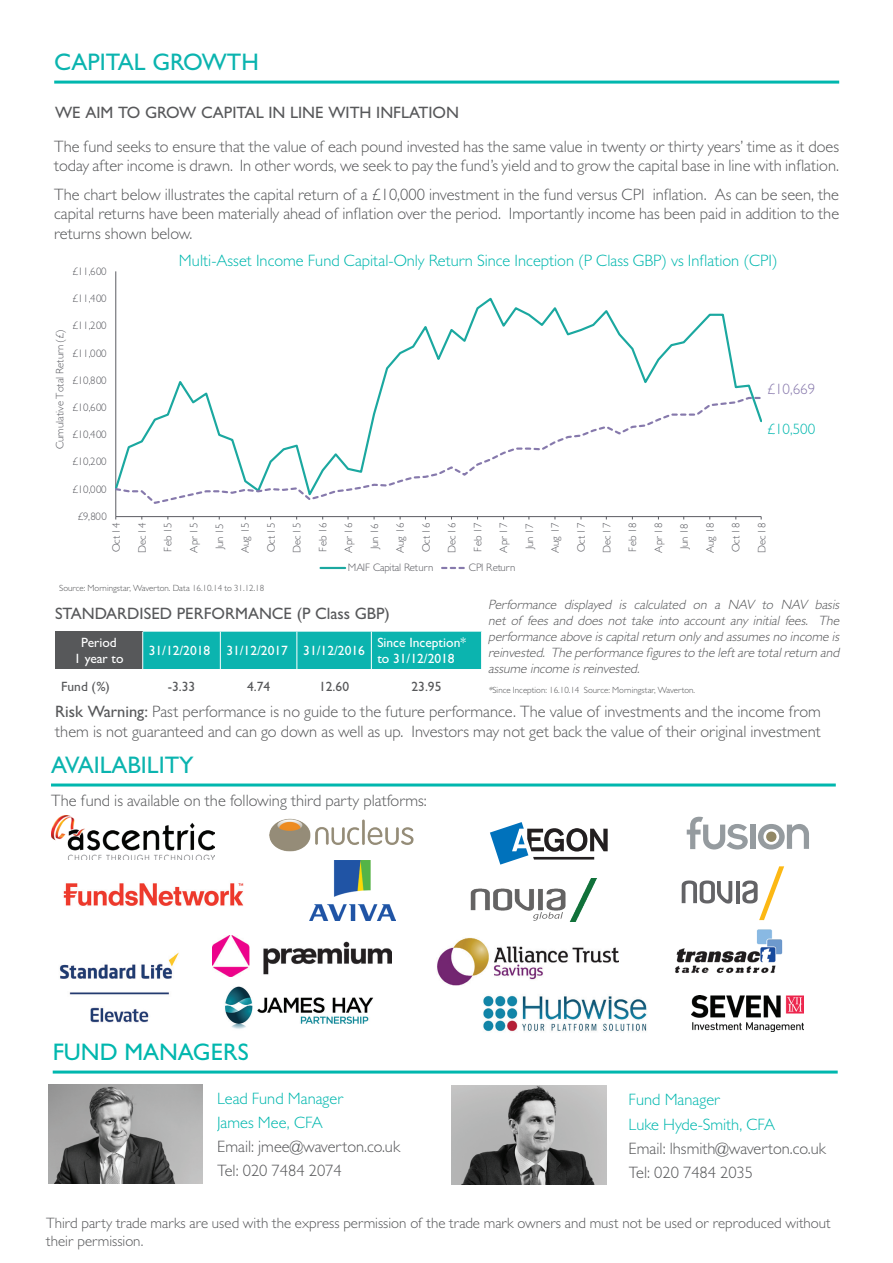
<style>
.page{position:relative;width:893px;height:1263px;background:#fff}
.page>*{position:absolute;margin:0;border:0;box-sizing:border-box;transform-origin:0 0}
.t1{font:500 24px "Gill Sans MT Pro";color:#0bb4af}
.t2{font:500 24px "Gill Sans MT Pro";color:#00b7ae}
.t3{font:300 16.5px/19.8px "Gill Sans MT Pro";color:#57585a}
.t4{font:300 16.5px/24px "Gill Sans MT Pro";color:#00b7ae}
.t5{font:500 16.5px "Gill Sans MT Pro";color:#57585a}
.t6{font:300 15px/18px "Gill Sans MT Pro";color:#57585a}
.t7{font:300 15px "Gill Sans MT Pro";color:#00b7ae}
.t8{font:300 15px "Gill Sans MT Pro";color:#8778ac}
.t9{font:italic 300 13.5px/16.2px "Gill Sans MT Pro";letter-spacing:-.06em;color:#57585a;text-align:justify}
.t10{font:500 13.5px/16.2px "Gill Sans MT Pro";color:#fff;text-align:center}
.t11{font:500 13.5px "Gill Sans MT Pro";color:#57585a}
.t12{font:300 10.8px "Gill Sans MT Pro";letter-spacing:-.01em;color:#5b5c62}
.t13{font:300 9px "Gill Sans MT Pro";color:#57585a}
.s1{font-style:italic}
.s2{font-weight:500}
</style>
<div class="page">
<hr style="left:54px;top:81px;width:785px;height:3px;background:#00b7ae">
<hr style="left:53px;top:1070px;width:785px;height:3px;background:#00b7ae">
<hr style="left:51px;top:783px;width:785px;height:3px;background:#00b7ae">
<hr style="left:115px;top:271px;width:1px;height:246px;background:#5b5c62">
<hr style="left:116px;top:516px;width:645px;height:1px;background:#5b5c62">
<svg style="left:115px;top:296px;width:639px;height:100px"></svg>
<svg style="left:115px;top:396px;width:646px;height:109px"></svg>
<hr style="left:321px;top:567px;width:24px;height:2px;background:#1ba8a0">
<svg style="left:442px;top:567px;width:23px;height:2px"></svg>
<img style="left:49px;top:1084px;width:154px;height:99px">
<img style="left:452px;top:1085px;width:154px;height:99px">
<svg style="left:55px;top:632px;width:427px;height:37px;background:#1da29e"></svg>
<hr style="left:736px;top:881px;width:3px;height:22px;background:#636366">
<svg style="left:742px;top:866px;width:42px;height:54px"></svg>
<svg style="left:682px;top:880px;width:50px;height:24px"></svg>
<img style="left:51px;top:816px;width:163px;height:44px">
<svg style="left:687px;top:817px;width:61px;height:32px"></svg>
<div style="left:750px;top:824px;width:5px;height:25px;background:#959b9f"></div>
<svg style="left:758px;top:824px;width:51px;height:25px"></svg>
<div style="left:766px;top:831px;width:10px;height:11px;background:#928866;border-radius:50%"></div>
<img style="left:269px;top:818px;width:145px;height:34px">
<img style="left:310px;top:860px;width:85px;height:60px">
<img style="left:59px;top:952px;width:120px;height:71px">
<img style="left:437px;top:937px;width:181px;height:48px">
<img style="left:692px;top:995px;width:112px;height:37px">
<img style="left:675px;top:929px;width:108px;height:44px">
<img style="left:63px;top:883px;width:181px;height:23px">
<svg style="left:490px;top:822px;width:118px;height:42px"></svg>
<img style="left:225px;top:986px;width:149px;height:43px">
<img style="left:471px;top:879px;width:126px;height:42px">
<img style="left:483px;top:995px;width:164px;height:37px">
<img style="left:212px;top:935px;width:179px;height:41px">
<h1 class="t1" style="left:54px;top:48px;width:206px">CAPITAL GROWTH</h1>
<p class="t5" style="left:55px;top:102px;width:405px">WE AIM TO GROW CAPITAL IN LINE WITH INFLATION</p>
<p class="t3" style="left:54px;top:136px;width:786px">The fund seeks to ensure that the value of each pound invested has the same value in twenty or thirty years’ time as it does today after income is drawn. In other words, we seek to pay the fund’s yield and to grow the capital base in line with inflation.</p>
<p class="t3" style="left:54px;top:184px;width:786px;text-align:justify">The chart below illustrates the capital return of a £10,000 investment in the fund versus CPI inflation. As can be seen, the capital returns have been materially ahead of inflation over the period. Importantly income has been paid in addition to the returns shown below.</p>
<p class="t12" style="left:72px;top:265px;width:36px">£11,600</p>
<p class="t12" style="left:72px;top:292px;width:36px">£11,400</p>
<p class="t12" style="left:72px;top:319px;width:36px">£11,200</p>
<p class="t12" style="left:53px;top:449px;width:121px;rotate:-90deg">Cumulative Total Return (£)</p>
<p class="t12" style="left:72px;top:346px;width:36px">£11,000</p>
<p class="t12" style="left:72px;top:374px;width:36px">£10,800</p>
<p class="t12" style="left:72px;top:401px;width:36px">£10,600</p>
<p class="t12" style="left:72px;top:428px;width:36px">£10,400</p>
<p class="t12" style="left:72px;top:455px;width:36px">£10,200</p>
<p class="t12" style="left:72px;top:482px;width:36px">£10,000</p>
<p class="t4" style="left:179px;top:249px;width:600px">Multi-Asset Income Fund Capital-Only Return Since Inception (P Class GBP) vs Inflation (CPI)</p>
<p class="t8" style="left:767px;top:380px;width:50px">£10,669</p>
<p class="t7" style="left:767px;top:420px;width:50px">£10,500</p>
<p class="t12" style="left:77px;top:510px;width:31px">£9,800</p>
<p class="t12" style="left:110px;top:552px;width:31px;rotate:-90deg">Oct 14</p>
<p class="t12" style="left:136px;top:553px;width:32px;rotate:-90deg">Dec 14</p>
<p class="t12" style="left:161px;top:551px;width:30px;rotate:-90deg">Feb 15</p>
<p class="t12" style="left:187px;top:553px;width:32px;rotate:-90deg">Apr 15</p>
<p class="t12" style="left:213px;top:549px;width:27px;rotate:-90deg">Jun 15</p>
<p class="t12" style="left:239px;top:553px;width:32px;rotate:-90deg">Aug 15</p>
<p class="t12" style="left:265px;top:552px;width:31px;rotate:-90deg">Oct 15</p>
<p class="t12" style="left:290px;top:553px;width:32px;rotate:-90deg">Dec 15</p>
<p class="t12" style="left:316px;top:551px;width:30px;rotate:-90deg">Feb 16</p>
<p class="t12" style="left:342px;top:553px;width:32px;rotate:-90deg">Apr 16</p>
<p class="t12" style="left:368px;top:549px;width:27px;rotate:-90deg">Jun 16</p>
<p class="t12" style="left:394px;top:553px;width:32px;rotate:-90deg">Aug 16</p>
<p class="t12" style="left:420px;top:552px;width:31px;rotate:-90deg">Oct 16</p>
<p class="t12" style="left:445px;top:553px;width:32px;rotate:-90deg">Dec 16</p>
<p class="t12" style="left:471px;top:551px;width:30px;rotate:-90deg">Feb 17</p>
<p class="t12" style="left:497px;top:553px;width:32px;rotate:-90deg">Apr 17</p>
<p class="t12" style="left:523px;top:549px;width:27px;rotate:-90deg">Jun 17</p>
<p class="t12" style="left:549px;top:553px;width:32px;rotate:-90deg">Aug 17</p>
<p class="t12" style="left:574px;top:552px;width:31px;rotate:-90deg">Oct 17</p>
<p class="t12" style="left:600px;top:553px;width:32px;rotate:-90deg">Dec 17</p>
<p class="t12" style="left:626px;top:551px;width:30px;rotate:-90deg">Feb 18</p>
<p class="t12" style="left:652px;top:553px;width:32px;rotate:-90deg">Apr 18</p>
<p class="t12" style="left:678px;top:549px;width:27px;rotate:-90deg">Jun 18</p>
<p class="t12" style="left:704px;top:553px;width:32px;rotate:-90deg">Aug 18</p>
<p class="t12" style="left:729px;top:552px;width:31px;rotate:-90deg">Oct 18</p>
<p class="t12" style="left:755px;top:553px;width:32px;rotate:-90deg">Dec 18</p>
<p class="t13" style="left:59px;top:582px;width:207px">Source: Morningstar, Waverton. Data 16.10.14 to 31.12.18</p>
<p class="t12" style="left:348px;top:561px;width:87px">MAIF Capital Return</p>
<p class="t12" style="left:469px;top:561px;width:48px">CPI Return</p>
<p class="t9" style="left:488px;top:596px;width:356px">Performance displayed is calculated on a NAV to NAV basis net of fees and does not take into account any initial fees. The performance above iscapitalreturn only and assumesno income is reinvested. The performance figuresto the leftare totalreturn and assume income isreinvested.</p>
<p class="t13" style="left:488px;top:684px;width:208px"><span class="s1">*</span>Since Inception: 16.10.14 Source: Morningstar, Waverton.</p>
<p class="t5" style="left:55px;top:604px;width:336px">STANDARDISED PERFORMANCE (P Class GBP)</p>
<p class="t10" style="left:74px;top:634px;width:51px">Period<br>1 year to</p>
<p class="t10" style="left:149px;top:642px;width:218px">31/12/2018 31/12/2017 31/12/2016</p>
<p class="t10" style="left:377px;top:634px;width:90px;text-align:left">Since Inception* to 31/12/2018</p>
<p class="t11" style="left:61px;top:678px;width:50px">Fund (%)</p>
<p class="t11" style="left:168px;top:678px;width:29px">-3.33</p>
<p class="t11" style="left:247px;top:678px;width:25px">4.74</p>
<p class="t11" style="left:319px;top:678px;width:31px">12.60</p>
<p class="t11" style="left:412px;top:678px;width:31px">23.95</p>
<p class="t3" style="left:55px;top:701px;width:767px"><span class="s2">Risk Warning:</span> Past performance is no guide to the future performance. The value of investments and the income from them is not guaranteed and can go down as well as up. Investors may not get back the value of their original investment</p>
<h1 class="t1" style="left:51px;top:751px;width:144px">AVAILABILITY</h1>
<p class="t3" style="left:51px;top:791px;width:377px">The fund is available on the following third party platforms:</p>
<h1 class="t2" style="left:53px;top:1038px;width:197px">FUND MANAGERS</h1>
<p class="t4" style="left:217px;top:1086px;width:128px">Lead Fund Manager<br>James Mee, CFA</p>
<p class="t3" style="left:217px;top:1134px;width:185px;line-height:24px">Email: jmee@waverton.co.uk<br>Tel: 020 7484 2074</p>
<p class="t4" style="left:629px;top:1088px;width:148px">Fund Manager<br>Luke Hyde-Smith, CFA</p>
<p class="t3" style="left:629px;top:1136px;width:199px;line-height:24px">Email: lhsmith@waverton.co.uk<br>Tel: 020 7484 2035</p>
<p class="t6" style="left:46px;top:1213px;width:786px">Third party trade marks are used with the express permission of the trade mark owners and must not be used or reproduced without their permission.</p>
</div>
